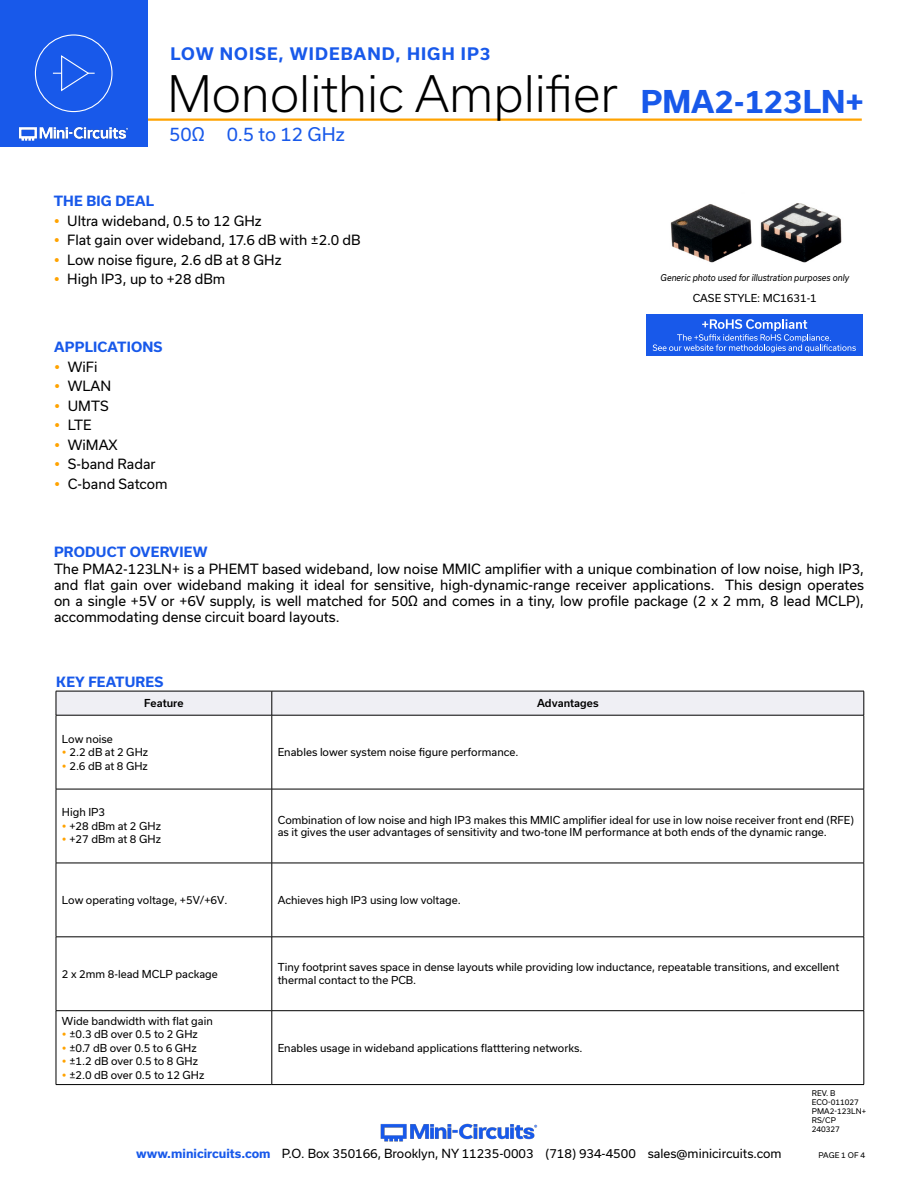
<style>
.page{position:relative;width:918px;height:1188px;background:#fff}
.page>*{position:absolute;margin:0;border:0;box-sizing:border-box;transform-origin:0 0}
.t1{font:300 48px "Usual";color:#000}
.t2{font:700 30px "Usual";color:#1859ea}
.Frequency{font:18px "Usual";color:#1859ea}
.t3{font:700 16.5px "Usual";letter-spacing:.065em;color:#1859ea}
.Regular_Copy{font:13.5px/16.2px "Usual";color:#000;text-align:justify}
.Blue_Headers{font:700 13.5px "Usual";letter-spacing:.015em;color:#1859ea}
.t4{font:12px "Usual";color:#000}
.Table_Body_Left_Justified{font:10.5px/12.6px "Usual";color:#000}
.Case_style_text{font:10.5px "Usual";color:#000}
.Table_Header_Center{font:500 10.5px "Usual";color:#000}
.Generic_photo_text{font:italic 9px "Usual";color:#000;scale:.9 1}
.Revision{font:7.5px "Usual";color:#000}
.s1{font-weight:700;color:#1859ea}
</style>
<div class="page">
<img style="left:380px;top:1123px;width:158px;height:19px">
<hr style="left:129px;top:118px;width:733px;height:3px;background:#ffa300">
<div style="left:0;top:0;width:147px;height:147px;background:#1859ea"></div>
<hr style="left:917px;top:0;width:1px;height:147px;background:#1859ea">
<img style="left:18px;top:126px;width:111px;height:15px">
<div style="left:35px;top:34px;width:77px;height:78px;border:1px solid #fff;border-radius:50%"></div>
<svg style="left:53px;top:55px;width:42px;height:37px"></svg>
<svg style="left:56px;top:691px;width:809px;height:24px"></svg>
<hr style="left:56px;top:715px;width:216px;height:1px;background:#000">
<hr style="left:56px;top:715px;width:1px;height:74px;background:#000">
<hr style="left:272px;top:715px;width:592px;height:1px;background:#000">
<hr style="left:272px;top:715px;width:1px;height:74px;background:#000">
<hr style="left:864px;top:715px;width:1px;height:74px;background:#000">
<hr style="left:56px;top:789px;width:216px;height:1px;background:#000">
<hr style="left:56px;top:789px;width:1px;height:74px;background:#000">
<hr style="left:272px;top:789px;width:592px;height:1px;background:#000">
<hr style="left:272px;top:789px;width:1px;height:74px;background:#000">
<hr style="left:864px;top:789px;width:1px;height:74px;background:#000">
<hr style="left:56px;top:863px;width:216px;height:1px;background:#000">
<hr style="left:56px;top:863px;width:1px;height:74px;background:#000">
<hr style="left:272px;top:863px;width:592px;height:1px;background:#000">
<hr style="left:272px;top:863px;width:1px;height:74px;background:#000">
<hr style="left:864px;top:863px;width:1px;height:74px;background:#000">
<hr style="left:56px;top:937px;width:216px;height:1px;background:#000">
<hr style="left:56px;top:937px;width:1px;height:74px;background:#000">
<hr style="left:272px;top:937px;width:592px;height:1px;background:#000">
<hr style="left:272px;top:937px;width:1px;height:74px;background:#000">
<hr style="left:864px;top:937px;width:1px;height:74px;background:#000">
<hr style="left:56px;top:1010px;width:216px;height:1px;background:#000">
<hr style="left:56px;top:1011px;width:1px;height:73px;background:#000">
<hr style="left:272px;top:1010px;width:592px;height:1px;background:#000">
<hr style="left:272px;top:1011px;width:1px;height:73px;background:#000">
<hr style="left:864px;top:1011px;width:1px;height:73px;background:#000">
<hr style="left:56px;top:1084px;width:216px;height:1px;background:#000">
<hr style="left:272px;top:1084px;width:592px;height:1px;background:#000">
<img style="left:670px;top:203px;width:172px;height:60px">
<div style="left:646px;top:314px;width:217px;height:42px;background:#1859ea"></div>
<svg style="left:653px;top:319px;width:203px;height:33px"></svg>
<h3 class="t3" style="left:170px;top:45px;width:322px">LOW NOISE, WIDEBAND, HIGH IP3</h3>
<h1 class="t1" style="left:167px;top:66px;width:452px">Monolithic Amplifier</h1>
<p class="Frequency" style="left:169px;top:124px;width:177px">50Ω 0.5 to 12 GHz</p>
<p class="Blue_Headers" style="left:54px;top:193px;width:102px">THE BIG DEAL</p>
<p class="Regular_Copy" style="left:67px;top:213px;width:196px">Ultra wideband, 0.5 to 12 GHz</p>
<p class="Regular_Copy" style="left:67px;top:232px;width:295px">Flat gain over wideband, 17.6 dB with ±2.0 dB</p>
<p class="Regular_Copy" style="left:67px;top:252px;width:216px">Low noise figure, 2.6 dB at 8 GHz</p>
<p class="Regular_Copy" style="left:67px;top:271px;width:160px">High IP3, up to +28 dBm</p>
<p class="Blue_Headers" style="left:54px;top:339px;width:110px">APPLICATIONS</p>
<p class="Regular_Copy" style="left:68px;top:358px;width:31px">WiFi</p>
<p class="Regular_Copy" style="left:68px;top:378px;width:45px">WLAN</p>
<p class="Regular_Copy" style="left:68px;top:397px;width:42px">UMTS</p>
<p class="Regular_Copy" style="left:68px;top:417px;width:25px">LTE</p>
<p class="Regular_Copy" style="left:68px;top:436px;width:51px">WiMAX</p>
<p class="Regular_Copy" style="left:68px;top:456px;width:89px">S-band Radar</p>
<p class="Regular_Copy" style="left:68px;top:475px;width:101px">C-band Satcom</p>
<h2 class="t2" style="left:641px;top:84px;width:225px">PMA2-123LN+</h2>
<p class="Generic_photo_text" style="left:661px;top:272px;width:211px">Generic photo used for illustration purposes only</p>
<p class="Case_style_text" style="left:693px;top:292px;width:126px">CASE STYLE: MC1631-1</p>
<p class="Blue_Headers" style="left:54px;top:544px;width:155px">PRODUCT OVERVIEW</p>
<p class="Regular_Copy" style="left:54px;top:560px;width:812px">The PMA2-123LN+ is a PHEMT based wideband, low noise MMIC amplifier with a unique combination of low noise, high IP3, and flat gain over wideband making it ideal for sensitive, high-dynamic-range receiver applications. This design operates on a single +5V or +6V supply, is well matched for 50Ω and comes in a tiny, low profile package (2 x 2 mm, 8 lead MCLP), accommodating dense circuit board layouts.</p>
<p class="Blue_Headers" style="left:56px;top:674px;width:108px">KEY FEATURES</p>
<p class="Table_Header_Center" style="left:144px;top:697px;width:41px">Feature</p>
<p class="Table_Header_Center" style="left:537px;top:697px;width:63px">Advantages</p>
<p class="Table_Body_Left_Justified" style="left:62px;top:732px;width:52px">Low noise</p>
<p class="Table_Body_Left_Justified" style="left:69px;top:746px;width:80px">2.2 dB at 2 GHz</p>
<p class="Table_Body_Left_Justified" style="left:69px;top:759px;width:80px">2.6 dB at 8 GHz</p>
<p class="Table_Body_Left_Justified" style="left:62px;top:806px;width:45px">High IP3</p>
<p class="Table_Body_Left_Justified" style="left:69px;top:820px;width:93px">+28 dBm at 2 GHz</p>
<p class="Table_Body_Left_Justified" style="left:69px;top:833px;width:93px">+27 dBm at 8 GHz</p>
<p class="Table_Body_Left_Justified" style="left:278px;top:746px;width:242px">Enables lower system noise figure performance.</p>
<p class="Table_Body_Left_Justified" style="left:278px;top:813px;width:578px">Combination of low noise and high IP3 makes this MMIC amplifier ideal for use in low noise receiver front end (RFE) as it gives the user advantages of sensitivity and two-tone IM performance at both ends of the dynamic range.</p>
<p class="Table_Body_Left_Justified" style="left:62px;top:894px;width:167px">Low operating voltage, +5V/+6V.</p>
<p class="Table_Body_Left_Justified" style="left:278px;top:894px;width:185px">Achieves high IP3 using low voltage.</p>
<p class="Table_Body_Left_Justified" style="left:62px;top:967px;width:157px">2 x 2mm 8-lead MCLP package</p>
<p class="Table_Body_Left_Justified" style="left:278px;top:961px;width:563px">Tiny footprint saves space in dense layouts while providing low inductance, repeatable transitions, and excellent thermal contact to the PCB.</p>
<p class="Table_Body_Left_Justified" style="left:62px;top:1014px;width:152px">Wide bandwidth with flat gain</p>
<p class="Table_Body_Left_Justified" style="left:69px;top:1028px;width:130px">±0.3 dB over 0.5 to 2 GHz</p>
<p class="Table_Body_Left_Justified" style="left:69px;top:1041px;width:129px">±0.7 dB over 0.5 to 6 GHz</p>
<p class="Table_Body_Left_Justified" style="left:69px;top:1055px;width:130px">±1.2 dB over 0.5 to 8 GHz</p>
<p class="Table_Body_Left_Justified" style="left:69px;top:1068px;width:136px">±2.0 dB over 0.5 to 12 GHz</p>
<p class="Table_Body_Left_Justified" style="left:278px;top:1041px;width:306px">Enables usage in wideband applications flatttering networks.</p>
<p class="Revision" style="left:812px;top:1089px;width:25px">REV. B</p>
<p class="Revision" style="left:812px;top:1098px;width:49px">ECO-011027</p>
<p class="Revision" style="left:812px;top:1107px;width:56px">PMA2-123LN+</p>
<p class="Revision" style="left:812px;top:1116px;width:26px">RS/CP</p>
<p class="Revision" style="left:812px;top:1125px;width:30px">240327</p>
<p class="t4" style="left:136px;top:1146px;width:647px"><span class="s1">www.minicircuits.com</span> P.O. Box 350166, Brooklyn, NY 11235-0003 (718) 934-4500 sales@minicircuits.com</p>
<p class="Revision" style="left:819px;top:1151px;width:48px">PAGE 1 OF 4</p>
</div>
